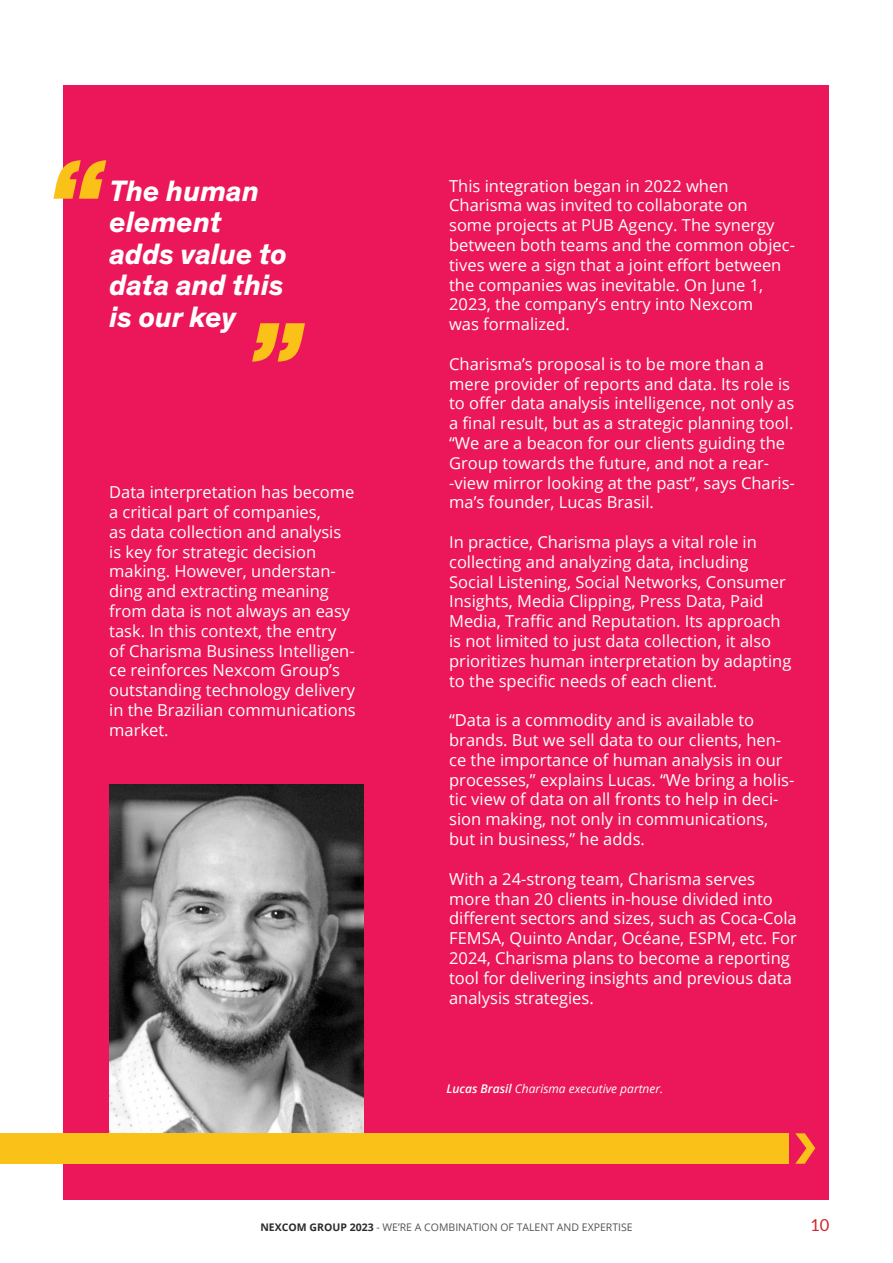
<style>
.page{position:relative;width:893px;height:1263px;background:#fff}
.page>*{position:absolute;margin:0;border:0;box-sizing:border-box;transform-origin:0 0}
.t1{font:italic 700 120px "Theinhardt Pan";color:#fac218}
.t2{font:italic 700 30px/31.5px "Theinhardt Pan";color:#fff}
.t3{font:16.5px/19.8px "Open Sans";color:#fff}
.t4{font:16.5px "Lato";color:#d42129}
.t5{font:italic 12px "Open Sans";color:#fff}
.t6{font:10.5px "Open Sans";color:#535353}
.s1{font-weight:600}
.s2{font-weight:700;color:#2b2c2c}
</style>
<div class="page">
<div style="left:64px;top:85px;width:765px;height:1114px;background:#eb175a"></div>
<img style="left:109px;top:784px;width:255px;height:349px">
<div style="left:0;top:1133px;width:789px;height:31px;background:#fac218"></div>
<svg style="left:795px;top:1133px;width:20px;height:31px"></svg>
<p class="t1" style="left:44px;top:114px;width:59px">“</p>
<p class="t2" style="left:109px;top:173px;width:179px">The human element adds value to data and this is our key</p>
<p class="t1" style="left:242px;top:276px;width:58px">”</p>
<p class="t3" style="left:109px;top:482px;width:247px">Data interpretation has become a critical part of companies,</p>
<p class="t3" style="left:109px;top:521px;width:234px">as data collection and analysis</p>
<p class="t3" style="left:109px;top:541px;width:248px">is key for strategic decision making. However, understan&shy;ding and extracting meaning from data is not always an easy task. In this context, the entry of Charisma Business Intelligen&shy;ce reinforces Nexcom Group’s outstanding technology delivery in the Brazilian communications market.</p>
<p class="t3" style="left:449px;top:175px;width:281px">This integration began in 2022 when</p>
<p class="t3" style="left:449px;top:195px;width:300px">Charisma was invited to collaborate on</p>
<p class="t3" style="left:449px;top:215px;width:347px">some projects at PUB Agency. The synergy between both teams and the common objec&shy;tives were a sign that a joint effort between the companies was inevitable. On June 1, 2023, the company’s entry into Nexcom</p>
<p class="t3" style="left:449px;top:314px;width:122px">was formalized.</p>
<p class="t3" style="left:449px;top:353px;width:347px">Charisma’s proposal is to be more than a mere provider of reports and data. Its role is to offer data analysis intelligence, not only as a final result, but as a strategic planning tool. “We are a beacon for our clients guiding the Group towards the future, and not a rear--view mirror looking at the past”, says Charis&shy;ma’s founder, Lucas Brasil.</p>
<p class="t3" style="left:449px;top:532px;width:344px">In practice, Charisma plays a vital role in collecting and analyzing data, including Social Listening, Social Networks, Consumer Insights, Media Clipping, Press Data, Paid Media, Traffic and Reputation. Its approach is not limited to just data collection, it also prioritizes human interpretation by adapting to the specific needs of each client.</p>
<p class="t3" style="left:449px;top:710px;width:347px">“Data is a commodity and is available to brands. But we sell data to our clients, hen&shy;ce the importance of human analysis in our processes,” explains Lucas. “We bring a holis&shy;tic view of data on all fronts to help in deci&shy;sion making, not only in communications, but in business,” he adds.</p>
<p class="t3" style="left:449px;top:868px;width:349px">With a 24-strong team, Charisma serves more than 20 clients in-house divided into different sectors and sizes, such as Coca-Cola FEMSA, Quinto Andar, Océane, ESPM, etc. For 2024, Charisma plans to become a reporting tool for delivering insights and previous data analysis strategies.</p>
<p class="t5" style="left:446px;top:1080px;width:218px"><span class="s1">Lucas Brasil</span> Charisma executive partner.</p>
<p class="t6" style="left:260px;top:1220px;width:374px"><span class="s2">NEXCOM GROUP 2023</span> - WE’RE A COMBINATION OF TALENT AND EXPERTISE</p>
<p class="t4" style="left:810px;top:1216px;width:21px">10</p>
</div>
